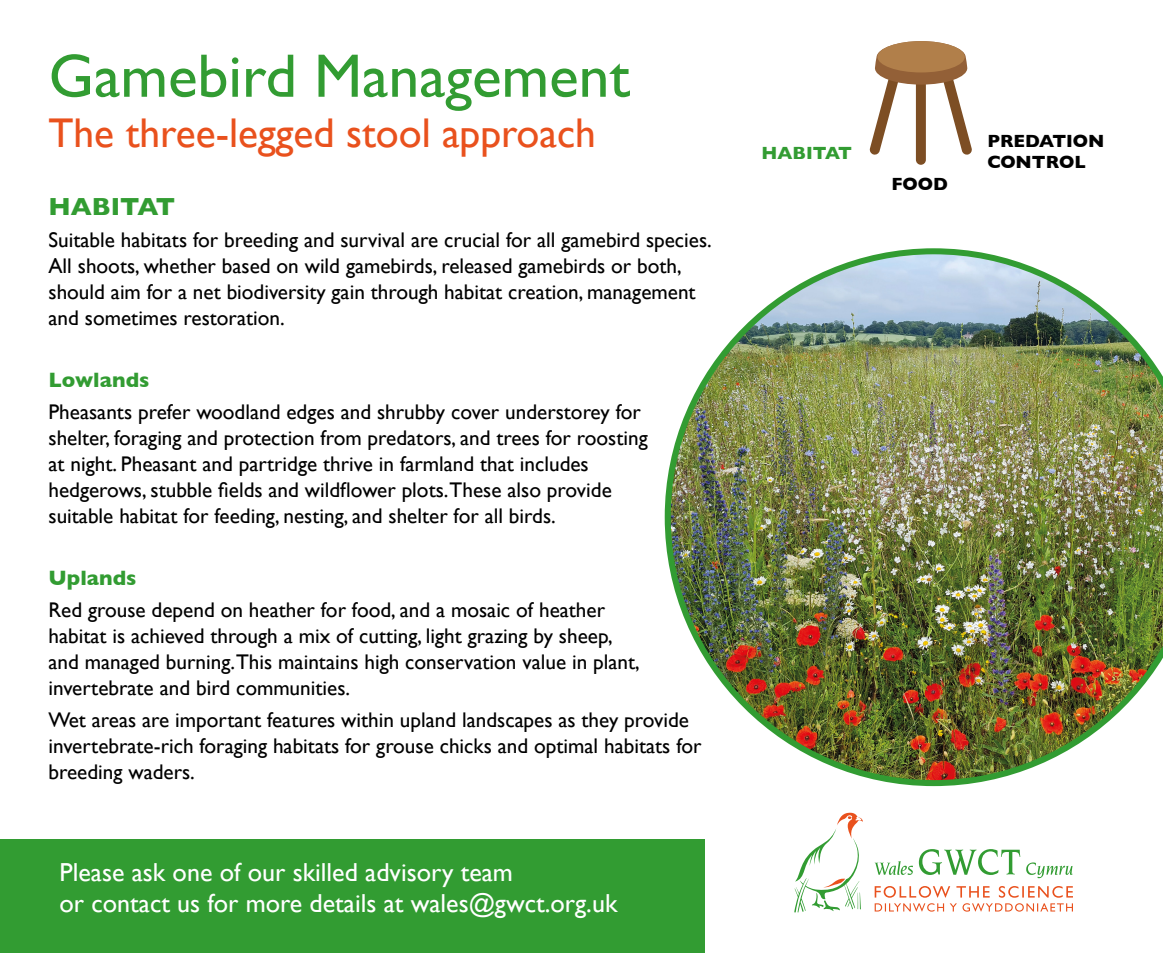
<style>
.page{position:relative;width:1163px;height:953px;background:#fff}
.page>*{position:absolute;margin:0;border:0;box-sizing:border-box;transform-origin:0 0}
.t1{font:61.64px "Gill Sans";color:#329c32}
.t2{font:41.48px "Gill Sans";color:#e9511d}
.t3{font:26px/31.2px "Gill Sans";color:#fff}
.t4{font:700 25.2px "Gill Sans";color:#329c32}
.t5{font:21.2px/26px "Gill Sans";color:#000}
.t6{font:700 21.2px "Gill Sans";color:#329c32}
.t7{font:700 18px "Gill Sans";color:#000}
.t8{font:700 18px "Gill Sans";color:#329c32}
</style>
<div class="page">
<div style="left:0;top:839px;width:704px;height:113px;background:#329c32"></div>
<svg style="left:794px;top:812px;width:68px;height:100px"></svg>
<svg style="left:874px;top:886px;width:198px;height:11px"></svg>
<svg style="left:874px;top:861px;width:38px;height:13px"></svg>
<svg style="left:874px;top:903px;width:198px;height:8px"></svg>
<svg style="left:918px;top:849px;width:154px;height:29px"></svg>
<img style="left:664px;top:248px;width:498px;height:538px">
<div style="left:915px;top:78px;width:10px;height:87px;background:#7d4e24;border-radius:5px"></div>
<svg style="left:869px;top:41px;width:103px;height:114px"></svg>
<div style="left:877px;top:41px;width:87px;height:31px;background:#b17f4a;border-radius:50%"></div>
<p class="t1" style="left:48px;top:40px;width:583px">Gamebird Management</p>
<p class="t2" style="left:48px;top:108px;width:549px">The three-legged stool approach</p>
<p class="t4" style="left:48px;top:187px;width:128px">HABITAT</p>
<p class="t5" style="left:48px;top:227px;width:664px">Suitable habitats for breeding and survival are crucial for all gamebird species.<br>All shoots, whether based on wild gamebirds, released gamebirds or both, should aim for a net biodiversity gain through habitat creation, management and sometimes restoration.</p>
<p class="t6" style="left:48px;top:363px;width:102px">Lowlands</p>
<p class="t5" style="left:48px;top:399px;width:600px">Pheasants prefer woodland edges and shrubby cover understorey for shelter, foraging and protection from predators, and trees for roosting at night. Pheasant and partridge thrive in farmland that includes hedgerows, stubble fields and wildflower plots.These also provide suitable habitat for feeding, nesting, and shelter for all birds.</p>
<p class="t6" style="left:48px;top:561px;width:89px">Uplands</p>
<p class="t5" style="left:48px;top:596px;width:592px">Red grouse depend on heather for food, and a mosaic of heather habitat is achieved through a mix of cutting, light grazing by sheep, and managed burning.This maintains high conservation value in plant, invertebrate and bird communities.</p>
<p class="t5" style="left:48px;top:706px;width:654px">Wet areas are important features within upland landscapes as they provide invertebrate-rich foraging habitats for grouse chicks and optimal habitats for breeding waders.</p>
<p class="t3" style="left:60px;top:855px;width:559px">Please ask one of our skilled advisory team<br>or contact us for more details at wales@gwct.org.uk</p>
<p class="t8" style="left:761px;top:139px;width:92px">HABITAT</p>
<p class="t7" style="left:891px;top:169px;width:58px">FOOD</p>
<p class="t7" style="left:987px;top:126px;width:118px">PREDATION</p>
<p class="t7" style="left:987px;top:148px;width:100px">CONTROL</p>
</div>
